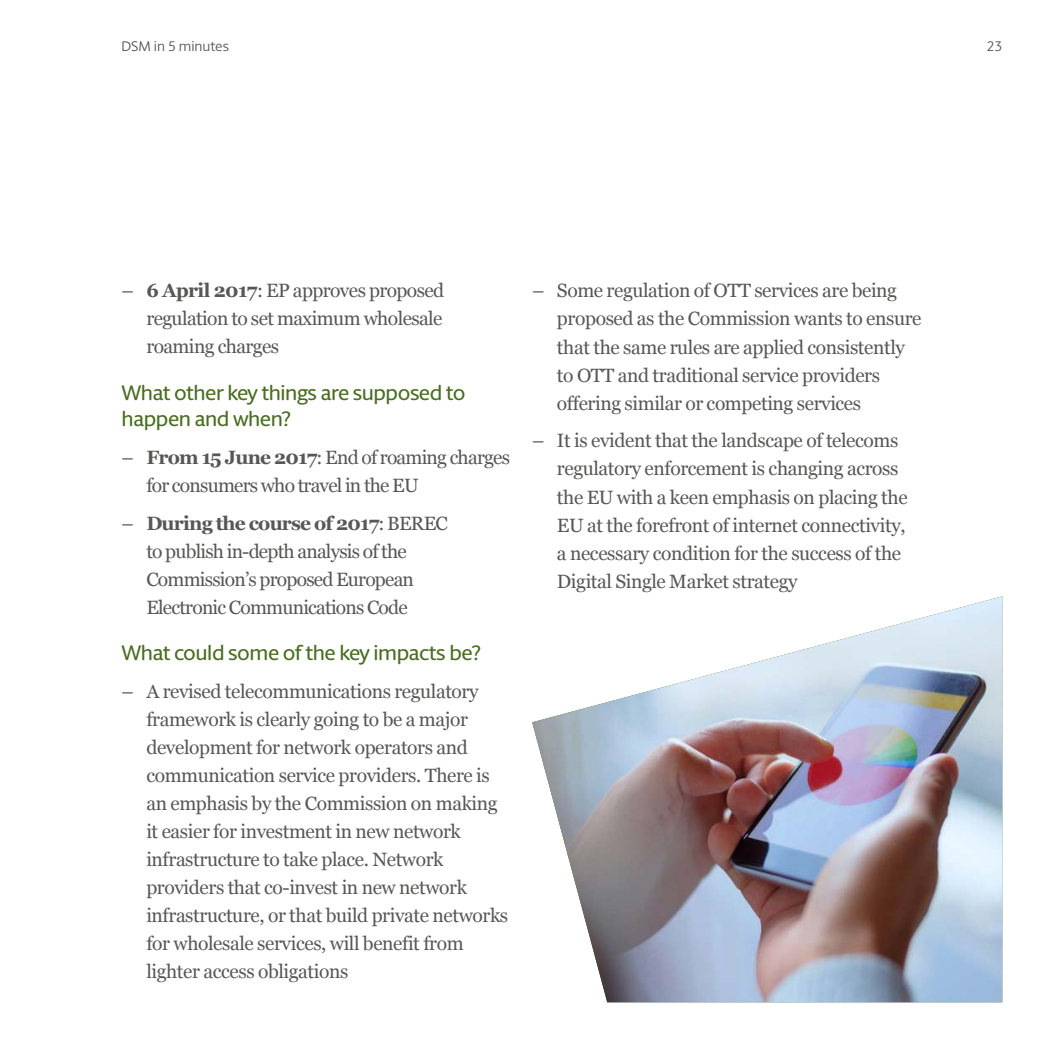
<style>
.page{position:relative;width:1042px;height:1042px;background:#fff}
.page>*{position:absolute;margin:0;border:0;box-sizing:border-box;transform-origin:0 0}
.t1{font:500 21px/26.2px "Berlingske Sans Round";letter-spacing:-.02em;color:#496d22}
.t2{font:19.25px/28px "Georgia";letter-spacing:-.02em;color:#575756}
.t3{font:19.25px/28px "Georgia";letter-spacing:-.04em;color:#575756}
.t4{font:14px "Berlingske Sans Round";color:#575756}
.s1{font-weight:700}
</style>
<div class="page">
<img style="left:532px;top:596px;width:470px;height:406px">
<p class="t4" style="left:122px;top:37px;width:109px">DSM in 5 minutes</p>
<p class="t4" style="left:986px;top:37px;width:17px">23</p>
<p class="t2" style="left:146px;top:276px;width:299px;text-align:justify;text-indent:-25px">– <span class="s1">6 April 2017</span>: EP approves proposed regulation to set maximum wholesale roaming charges</p>
<p class="t1" style="left:122px;top:378px;width:345px">What other key things are supposed to happen and when?</p>
<p class="t3" style="left:146px;top:442px;width:365px;text-indent:-25px">– <span class="s1">From 15 June 2017</span>: End of roaming charges for consumers who travel in the EU</p>
<p class="t3" style="left:146px;top:508px;width:303px;text-indent:-25px">– <span class="s1">During the course of 2017</span>: BEREC to publish in-depth analysis of the Commission’s proposed European Electronic Communications Code</p>
<p class="t1" style="left:122px;top:638px;width:361px">What could some of the key impacts be?</p>
<p class="t2" style="left:146px;top:676px;width:363px;text-indent:-25px">– A revised telecommunications regulatory framework is clearly going to be a major development for network operators and communication service providers. There is an emphasis by the Commission on making it easier for investment in new network infrastructure to take place. Network providers that co-invest in new network infrastructure, or that build private networks for wholesale services, will benefit from lighter access obligations</p>
<p class="t2" style="left:557px;top:276px;width:366px;text-indent:-25px">– Some regulation of OTT services are being proposed as the Commission wants to ensure that the same rules are applied consistently to OTT and traditional service providers offering similar or competing services</p>
<p class="t2" style="left:557px;top:426px;width:352px;text-indent:-25px">– It is evident that the landscape of telecoms regulatory enforcement is changing across the EU with a keen emphasis on placing the EU at the forefront of internet connectivity, a necessary condition for the success of the Digital Single Market strategy</p>
</div>
